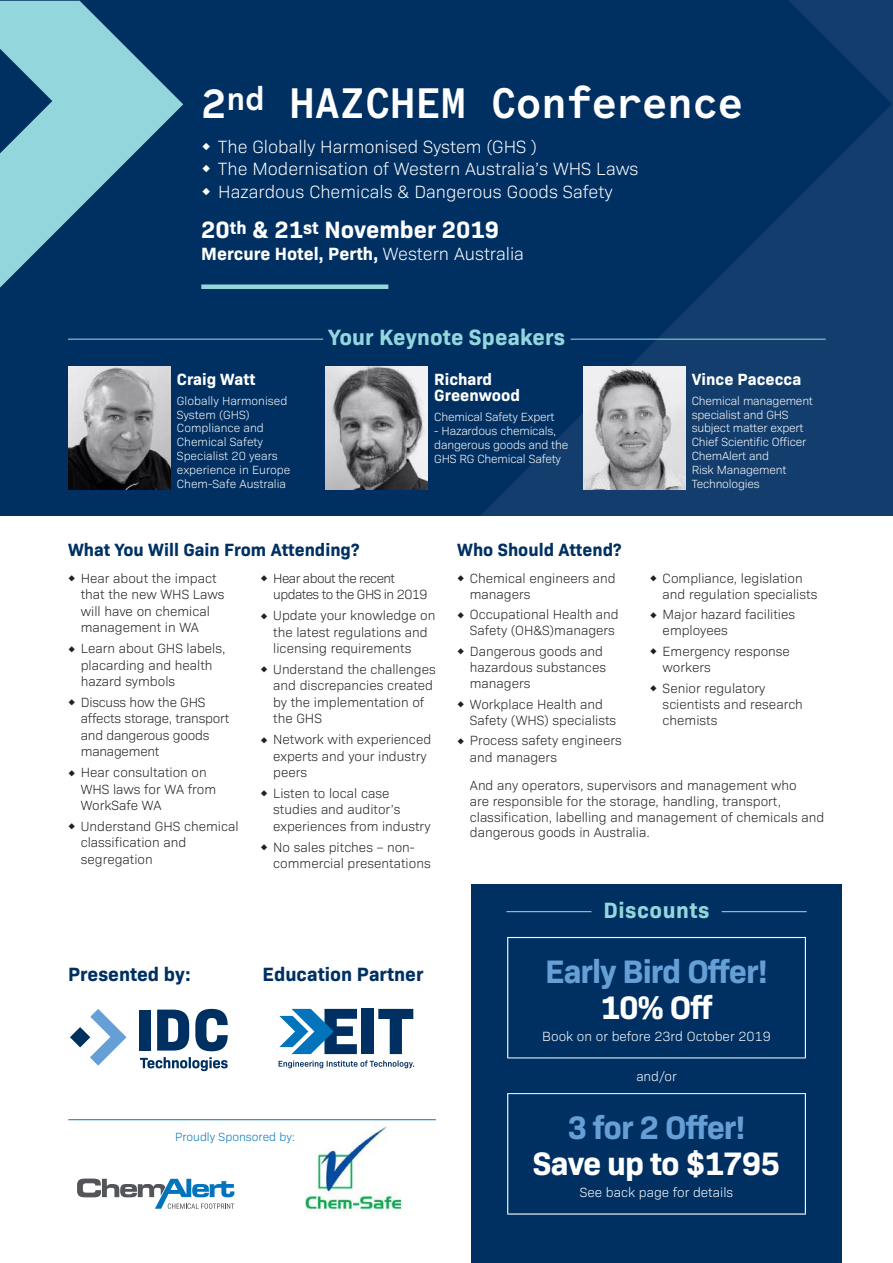
<style>
.page{position:relative;width:893px;height:1263px;background:#fff}
.page>*{position:absolute;margin:0;border:0;box-sizing:border-box;transform-origin:0 0}
.t1{font:700 45px "Code Saver";color:#fff}
.t2{font:700 33px "Bio Sans W04";letter-spacing:-.03em;color:#669fd5}
.t3{font:700 33px "Bio Sans W04";letter-spacing:-.03em;color:#fff}
.t4{font:700 24px "Bio Sans W04";color:#fff}
.t5{font:700 22.5px "Bio Sans W04";letter-spacing:.01em;color:#93d6dc}
.t6{font:700 19.5px "Bio Sans W04";color:#003062}
.t7{font:300 18px "Bio Sans W04";color:#fff}
.t8{font:700 18px "Bio Sans W04";color:#003062}
.t9{font:700 18px "Bio Sans W04";color:#fff}
.t10{font:700 16.5px/16.5px "Bio Sans W04";color:#fff}
.t11{font:300 13.5px/16.5px "Bio Sans W04";color:#231f20}
.t12{font:300 13.5px "Bio Sans W04";color:#fff}
.t13{font:300 13.5px/16.5px "Bio Sans W04";letter-spacing:-.04em;color:#231f20}
.t14{font:300 12px/13.8px "Bio Sans W04";letter-spacing:-.015em;color:#fff}
.t15{font:300 12px "Bio Sans W04";color:#0174bc}
.s1{font-weight:300}
</style>
<div class="page">
<svg style="left:0;top:0;width:892px;height:516px;background:#043264"></svg>
<div style="left:201px;top:284px;width:187px;height:5px;background:#93d6dc"></div>
<div style="left:471px;top:885px;width:371px;height:378px;background:#003062"></div>
<hr style="left:506px;top:911px;width:85px;height:1px;background:#93d6dc">
<hr style="left:722px;top:911px;width:85px;height:1px;background:#93d6dc">
<hr style="left:507px;top:937px;width:299px;height:1px;background:#fff">
<hr style="left:507px;top:938px;width:1px;height:119px;background:#fff">
<hr style="left:805px;top:938px;width:1px;height:119px;background:#fff">
<hr style="left:507px;top:1094px;width:1px;height:119px;background:#fff">
<hr style="left:805px;top:1094px;width:1px;height:119px;background:#fff">
<hr style="left:507px;top:1213px;width:299px;height:1px;background:#fff">
<hr style="left:507px;top:1057px;width:299px;height:1px;background:#fff">
<hr style="left:507px;top:1093px;width:299px;height:1px;background:#fff">
<svg style="left:70px;top:1009px;width:57px;height:57px"></svg>
<div style="left:140px;top:1009px;width:11px;height:41px;background:#003062"></div>
<svg style="left:157px;top:1009px;width:32px;height:41px"></svg>
<svg style="left:195px;top:1009px;width:33px;height:42px"></svg>
<svg style="left:140px;top:1057px;width:88px;height:14px"></svg>
<svg style="left:0;top:1px;width:183px;height:287px;background:#4b85a0"></svg>
<img style="left:68px;top:366px;width:102px;height:123px">
<img style="left:326px;top:366px;width:102px;height:123px">
<img style="left:583px;top:366px;width:102px;height:123px">
<hr style="left:68px;top:339px;width:255px;height:1px;background:#93d6dc">
<hr style="left:570px;top:339px;width:256px;height:1px;background:#93d6dc">
<svg style="left:77px;top:1178px;width:157px;height:31px"></svg>
<hr style="left:68px;top:1119px;width:368px;height:1px;background:#0174bc">
<img style="left:305px;top:1120px;width:95px;height:92px">
<div style="left:361px;top:1009px;width:13px;height:45px;background:#003062"></div>
<svg style="left:378px;top:1009px;width:35px;height:45px"></svg>
<svg style="left:279px;top:1009px;width:78px;height:45px"></svg>
<svg style="left:279px;top:1060px;width:135px;height:8px"></svg>
<svg style="left:203px;top:142px;width:7px;height:8px"></svg>
<svg style="left:203px;top:165px;width:7px;height:7px"></svg>
<svg style="left:203px;top:187px;width:7px;height:8px"></svg>
<p class="t1" style="left:201px;top:74px;width:543px">2<sup>nd</sup> HAZCHEM Conference</p>
<p class="t7" style="left:218px;top:134px;width:320px">The Globally Harmonised System (GHS )</p>
<p class="t7" style="left:218px;top:156px;width:422px">The Modernisation of Western Australia’s WHS Laws</p>
<p class="t7" style="left:218px;top:179px;width:396px">Hazardous Chemicals &amp; Dangerous Goods Safety</p>
<p class="t4" style="left:201px;top:211px;width:299px">20<sup>th</sup> &amp; 21<sup>st</sup> November 2019</p>
<p class="t9" style="left:201px;top:240px;width:324px">Mercure Hotel, Perth, <span class="s1">Western Australia</span></p>
<h2 class="t10" style="left:177px;top:369px;width:80px">Craig Watt</h2>
<p class="t14" style="left:177px;top:393px;width:115px">Globally Harmonised<br>System (GHS)<br>Compliance and<br>Chemical Safety<br>Specialist 20 years experience in Europe<br>Chem-Safe Australia</p>
<h1 class="t5" style="left:328px;top:320px;width:238px">Your Keynote Speakers</h1>
<h2 class="t10" style="left:434px;top:369px;width:87px">Richard<br>Greenwood</h2>
<p class="t14" style="left:434px;top:409px;width:122px">Chemical Safety Expert</p>
<p class="t14" style="left:434px;top:423px;width:135px">- Hazardous chemicals, dangerous goods and the<br>GHS RG Chemical Safety</p>
<h2 class="t10" style="left:692px;top:369px;width:111px">Vince Pacecca</h2>
<p class="t14" style="left:692px;top:393px;width:123px">Chemical management specialist and GHS subject matter expert<br>Chief Scientific Officer<br>ChemAlert and<br>Risk Management<br>Technologies</p>
<h2 class="t8" style="left:68px;top:536px;width:293px">What You Will Gain From Attending?</h2>
<p class="t11" style="left:81px;top:569px;width:145px;text-indent:-13px">◆ Hear about the impact that the new WHS Laws will have on chemical management in WA</p>
<p class="t11" style="left:81px;top:639px;width:146px;text-indent:-13px">◆ Learn about GHS labels, placarding and health hazard symbols</p>
<p class="t11" style="left:81px;top:693px;width:150px;text-indent:-13px">◆ Discuss how the GHS affects storage, transport and dangerous goods management</p>
<p class="t11" style="left:81px;top:763px;width:137px;text-indent:-13px">◆ Hear consultation on<br>WHS laws for WA from<br>WorkSafe WA</p>
<p class="t11" style="left:81px;top:817px;width:159px;text-indent:-13px">◆ Understand GHS chemical classification and segregation</p>
<p class="t13" style="left:273px;top:569px;width:156px;text-indent:-13px">◆ Hear about the recent updates to the GHS in 2019</p>
<p class="t11" style="left:273px;top:606px;width:164px;text-indent:-13px">◆ Update your knowledge on the latest regulations and licensing requirements</p>
<p class="t11" style="left:273px;top:660px;width:164px;text-indent:-13px">◆ Understand the challenges and discrepancies created by the implementation of the GHS</p>
<p class="t11" style="left:273px;top:730px;width:160px;text-indent:-13px">◆ Network with experienced experts and your industry peers</p>
<p class="t11" style="left:273px;top:784px;width:159px;text-indent:-13px">◆ Listen to local case studies and auditor’s experiences from industry</p>
<p class="t11" style="left:273px;top:838px;width:159px;text-indent:-13px">◆ No sales pitches – non&shy;commercial presentations</p>
<h2 class="t6" style="left:68px;top:960px;width:124px">Presented by:</h2>
<h2 class="t6" style="left:263px;top:960px;width:162px">Education Partner</h2>
<p class="t15" style="left:175px;top:1128px;width:122px">Proudly Sponsored by:</p>
<h2 class="t8" style="left:457px;top:536px;width:166px">Who Should Attend?</h2>
<p class="t11" style="left:470px;top:569px;width:147px;text-indent:-13px">◆ Chemical engineers and managers</p>
<p class="t11" style="left:457px;top:605px;width:163px;text-align:right">◆ Occupational Health and<br>Safety (OH&amp;S)managers</p>
<p class="t11" style="left:470px;top:642px;width:138px;text-indent:-13px">◆ Dangerous goods and hazardous substances managers</p>
<p class="t11" style="left:470px;top:695px;width:148px;text-indent:-13px">◆ Workplace Health and<br>Safety (WHS) specialists</p>
<p class="t11" style="left:470px;top:732px;width:153px;text-indent:-13px">◆ Process safety engineers and managers</p>
<p class="t11" style="left:663px;top:569px;width:156px;text-indent:-13px">◆ Compliance, legislation and regulation specialists</p>
<p class="t11" style="left:663px;top:605px;width:134px;text-indent:-13px">◆ Major hazard facilities employees</p>
<p class="t11" style="left:663px;top:642px;width:129px;text-indent:-13px">◆ Emergency response workers</p>
<p class="t11" style="left:663px;top:679px;width:142px;text-indent:-13px">◆ Senior regulatory scientists and research chemists</p>
<p class="t11" style="left:470px;top:777px;width:356px;line-height:15.8px">And any operators, supervisors and management who<br>are responsible for the storage, handling, transport, classification, labelling and management of chemicals and dangerous goods in Australia.</p>
<h1 class="t5" style="left:604px;top:893px;width:107px">Discounts</h1>
<p class="t2" style="left:545px;top:946px;width:224px">Early Bird Offer!</p>
<p class="t3" style="left:601px;top:982px;width:113px">10% Off</p>
<p class="t12" style="left:542px;top:1026px;width:230px">Book on or before 23rd October 2019</p>
<p class="t12" style="left:636px;top:1066px;width:42px">and/or</p>
<p class="t2" style="left:567px;top:1102px;width:180px">3 for 2 Offer!</p>
<p class="t3" style="left:533px;top:1138px;width:249px">Save up to $1795</p>
<p class="t12" style="left:580px;top:1182px;width:155px">See back page for details</p>
</div>
